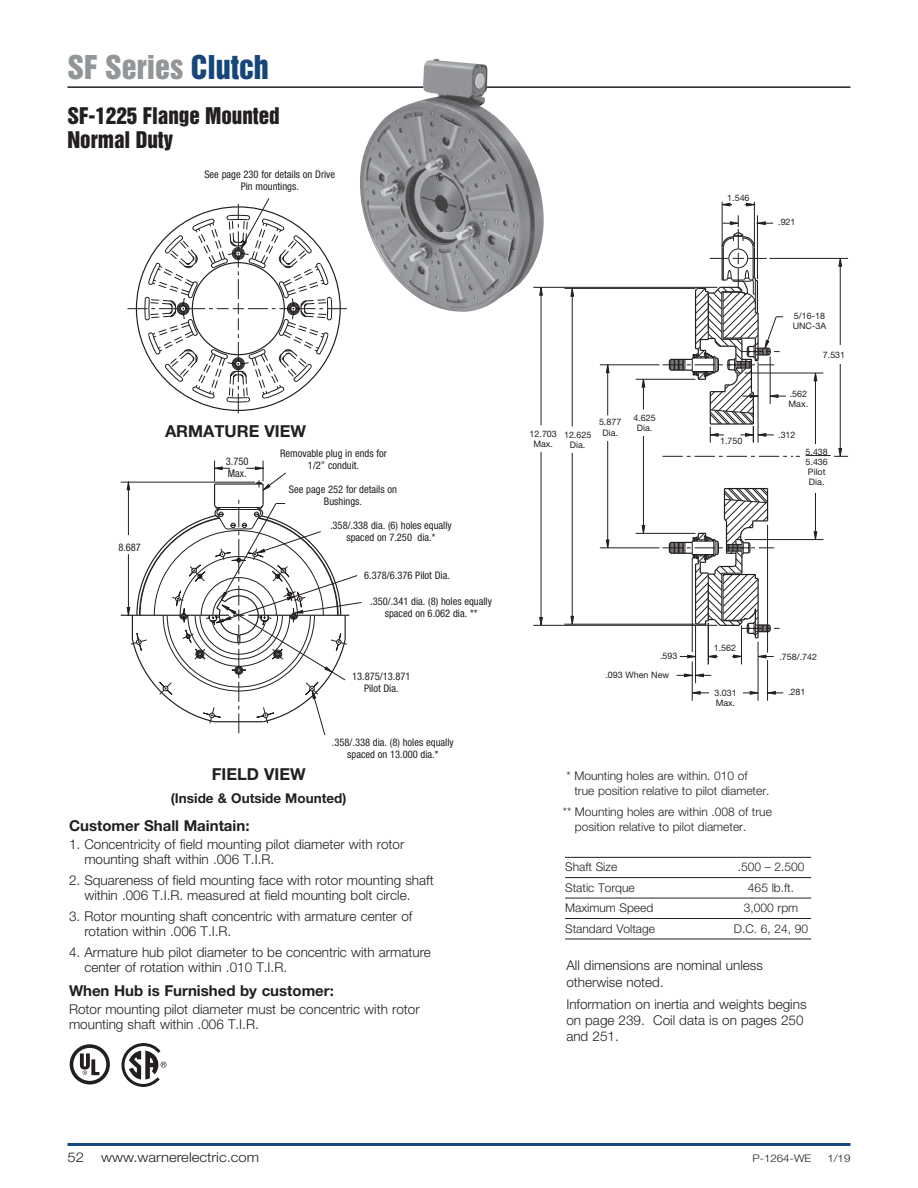
<style>
.page{position:relative;width:918px;height:1188px;background:#fff}
.page>*{position:absolute;margin:0;border:0;box-sizing:border-box;transform-origin:0 0}
.t1{font:30px "Helvetica Inserat LT Std";color:#939698}
.t2{font:21px/24px "Helvetica Inserat LT Std";color:#231f20}
.t3{font:700 16.5px "Helvetica Neue LT Std";color:#231f20}
.t4{font:700 15px "Helvetica Neue LT Std";color:#231f20}
.t5{font:300 13.5px/15px "Helvetica Neue LT Std";color:#231f20}
.t6{font:300 13.5px "Helvetica Neue LT Std";color:#231f20;scale:1.1 1}
.t7{font:700 13.5px "Helvetica Neue LT Std";color:#231f20}
.t8{font:300 12px/15px "Helvetica Neue LT Std";color:#231f20}
.t9{font:condensed 10.5px/12px "Helvetica Neue LT Std";color:#231f20;text-align:center}
.t10{font:300 10.5px "Helvetica Neue LT Std";color:#231f20;scale:1.1 1}
.t11{font:8.85px/10.2px "Helvetica Neue LT Std";color:#231f20;text-align:center}
.s1{color:#16467a}
</style>
<div class="page">
<hr style="left:68px;top:86px;width:782px;height:2px;background:#231f20">
<hr style="left:68px;top:1143px;width:782px;height:3px;background:#16467a">
<hr style="left:565px;top:857px;width:246px;height:1px;background:#231f20">
<hr style="left:565px;top:877px;width:246px;height:1px;background:#231f20">
<hr style="left:565px;top:898px;width:246px;height:1px;background:#231f20">
<hr style="left:565px;top:918px;width:246px;height:1px;background:#231f20">
<hr style="left:565px;top:939px;width:246px;height:1px;background:#231f20">
<svg style="left:128px;top:198px;width:219px;height:215px"></svg>
<hr style="left:121px;top:482px;width:134px;height:1px;background:#231f20">
<hr style="left:121px;top:615px;width:61px;height:1px;background:#231f20">
<svg style="left:127px;top:461px;width:235px;height:274px"></svg>
<hr style="left:220px;top:509px;width:37px;height:1px;background:#231f20">
<hr style="left:218px;top:507px;width:42px;height:1px;background:#231f20">
<hr style="left:692px;top:662px;width:1px;height:39px;background:#231f20">
<hr style="left:767px;top:660px;width:1px;height:41px;background:#231f20">
<hr style="left:767px;top:525px;width:1px;height:128px;background:#231f20">
<hr style="left:758px;top:642px;width:1px;height:59px;background:#231f20">
<hr style="left:741px;top:625px;width:1px;height:39px;background:#231f20">
<hr style="left:692px;top:558px;width:1px;height:94px;background:#231f20">
<hr style="left:695px;top:625px;width:1px;height:58px;background:#231f20">
<hr style="left:708px;top:623px;width:1px;height:41px;background:#231f20">
<hr style="left:541px;top:444px;width:1px;height:173px;background:#231f20">
<hr style="left:533px;top:625px;width:184px;height:1px;background:#231f20">
<hr style="left:533px;top:287px;width:184px;height:1px;background:#231f20">
<hr style="left:541px;top:295px;width:1px;height:130px;background:#231f20">
<hr style="left:572px;top:445px;width:1px;height:171px;background:#231f20">
<hr style="left:564px;top:624px;width:131px;height:1px;background:#231f20">
<hr style="left:564px;top:288px;width:131px;height:1px;background:#231f20">
<hr style="left:572px;top:296px;width:1px;height:130px;background:#231f20">
<hr style="left:600px;top:548px;width:60px;height:1px;background:#231f20">
<hr style="left:607px;top:434px;width:1px;height:114px;background:#231f20">
<hr style="left:607px;top:365px;width:1px;height:50px;background:#231f20">
<hr style="left:600px;top:365px;width:60px;height:1px;background:#231f20">
<hr style="left:643px;top:429px;width:1px;height:97px;background:#231f20">
<hr style="left:636px;top:533px;width:59px;height:1px;background:#231f20">
<hr style="left:636px;top:379px;width:59px;height:1px;background:#231f20">
<hr style="left:815px;top:490px;width:1px;height:42px;background:#231f20">
<hr style="left:745px;top:539px;width:78px;height:1px;background:#231f20">
<hr style="left:754px;top:202px;width:1px;height:44px;background:#231f20">
<hr style="left:722px;top:202px;width:1px;height:44px;background:#231f20">
<svg style="left:743px;top:691px;width:40px;height:4px"></svg>
<svg style="left:757px;top:655px;width:17px;height:3px"></svg>
<svg style="left:732px;top:655px;width:9px;height:3px"></svg>
<svg style="left:707px;top:655px;width:11px;height:3px"></svg>
<svg style="left:680px;top:655px;width:17px;height:3px"></svg>
<svg style="left:691px;top:691px;width:18px;height:4px"></svg>
<svg style="left:677px;top:674px;width:34px;height:3px"></svg>
<svg style="left:539px;top:617px;width:4px;height:9px"></svg>
<svg style="left:570px;top:616px;width:4px;height:10px"></svg>
<svg style="left:570px;top:286px;width:4px;height:11px"></svg>
<svg style="left:606px;top:540px;width:4px;height:9px"></svg>
<svg style="left:606px;top:364px;width:4px;height:9px"></svg>
<svg style="left:642px;top:525px;width:3px;height:9px"></svg>
<svg style="left:642px;top:378px;width:3px;height:32px"></svg>
<svg style="left:814px;top:531px;width:3px;height:10px"></svg>
<svg style="left:745px;top:203px;width:11px;height:3px"></svg>
<svg style="left:721px;top:203px;width:11px;height:3px"></svg>
<svg style="left:663px;top:488px;width:117px;height:150px"></svg>
<div style="left:534px;top:429px;width:23px;height:23px;background:#fff"></div>
<div style="left:566px;top:430px;width:19px;height:23px;background:#fff"></div>
<div style="left:603px;top:418px;width:14px;height:23px;background:#fff"></div>
<div style="left:636px;top:413px;width:16px;height:23px;background:#fff"></div>
<div style="left:800px;top:444px;width:33px;height:49px;background:#fff"></div>
<svg style="left:662px;top:215px;width:186px;height:242px"></svg>
<svg style="left:69px;top:1061px;width:25px;height:24px"></svg>
<svg style="left:70px;top:1044px;width:40px;height:40px"></svg>
<svg style="left:121px;top:1043px;width:46px;height:44px"></svg>
<img style="left:359px;top:59px;width:186px;height:254px">
<h1 class="t1" style="left:68px;top:54px;width:203px">SF Series <span class="s1">Clutch</span></h1>
<h2 class="t2" style="left:68px;top:105px;width:214px">SF-1225 Flange Mounted<br>Normal Duty</h2>
<p class="t9" style="left:204px;top:169px;width:132px">See page 230 for details on Drive<br>Pin mountings.</p>
<p class="t3" style="left:165px;top:425px;width:142px">ARMATURE VIEW</p>
<p class="t9" style="left:118px;top:542px;width:24px">8.687</p>
<p class="t9" style="left:226px;top:457px;width:24px;text-align:left">3.750<br>Max.</p>
<p class="t9" style="left:280px;top:448px;width:108px">Removable plug in ends for<br>1/2” conduit.</p>
<p class="t9" style="left:289px;top:484px;width:110px">See page 252 for details on<br>Bushings.</p>
<p class="t9" style="left:330px;top:520px;width:123px">.358/.338 dia. (6) holes equally spaced on 7.250 dia.*</p>
<p class="t9" style="left:364px;top:570px;width:87px">6.378/6.376 Pilot Dia.</p>
<p class="t9" style="left:370px;top:596px;width:123px">.350/.341 dia. (8) holes equally spaced on 6.062 dia. **</p>
<p class="t9" style="left:352px;top:671px;width:60px">13.875/13.871<br>Pilot Dia.</p>
<p class="t9" style="left:332px;top:737px;width:123px">.358/.338 dia. (8) holes equally spaced on 13.000 dia.*</p>
<p class="t3" style="left:212px;top:769px;width:95px">FIELD VIEW</p>
<p class="t7" style="left:171px;top:793px;width:177px">(Inside &amp; Outside Mounted)</p>
<p class="t4" style="left:69px;top:820px;width:182px">Customer Shall Maintain:</p>
<p class="t5" style="left:84px;top:838px;width:321px;text-indent:-15px">1. Concentricity of field mounting pilot diameter with rotor mounting shaft within .006 T.I.R.</p>
<p class="t5" style="left:69px;top:874px;width:366px;text-align:center">2. Squareness of field mounting face with rotor mounting shaft within .006 T.I.R. measured at field mounting bolt circle.</p>
<p class="t5" style="left:84px;top:910px;width:329px;text-indent:-15px">3. Rotor mounting shaft concentric with armature center of rotation within .006 T.I.R.</p>
<p class="t5" style="left:84px;top:946px;width:348px;text-indent:-15px">4. Armature hub pilot diameter to be concentric with armature center of rotation within .010 T.I.R.</p>
<p class="t4" style="left:69px;top:985px;width:266px">When Hub is Furnished by customer:</p>
<p class="t5" style="left:69px;top:1003px;width:352px">Rotor mounting pilot diameter must be concentric with rotor mounting shaft within .006 T.I.R.</p>
<p class="t11" style="left:530px;top:429px;width:29px">12.703<br>Max.</p>
<p class="t11" style="left:564px;top:430px;width:29px">12.625<br>Dia.</p>
<p class="t11" style="left:599px;top:417px;width:24px">5.877<br>Dia.</p>
<p class="t11" style="left:633px;top:413px;width:24px">4.625<br>Dia.</p>
<p class="t11" style="left:727px;top:193px;width:24px">1.546</p>
<p class="t11" style="left:778px;top:217px;width:19px">.921</p>
<p class="t11" style="left:720px;top:436px;width:24px">1.750</p>
<p class="t11" style="left:793px;top:311px;width:35px;text-align:left">5/16-18<br>UNC-3A</p>
<p class="t11" style="left:789px;top:389px;width:21px;text-align:left">.562<br>Max.</p>
<p class="t11" style="left:778px;top:430px;width:19px">.312</p>
<p class="t11" style="left:823px;top:350px;width:24px">7.531</p>
<p class="t11" style="left:806px;top:447px;width:24px">5.438<br>5.436<br>Pilot<br>Dia.</p>
<p class="t11" style="left:660px;top:651px;width:19px">.593</p>
<p class="t11" style="left:605px;top:670px;width:65px">.093 When New</p>
<p class="t11" style="left:714px;top:643px;width:24px">1.562</p>
<p class="t11" style="left:714px;top:687px;width:24px;text-align:left">3.031<br>Max.</p>
<p class="t11" style="left:780px;top:652px;width:39px">.758/.742</p>
<p class="t11" style="left:788px;top:687px;width:19px">.281</p>
<p class="t8" style="left:574px;top:769px;width:197px;text-indent:-8px">* Mounting holes are within. 010 of true po si tion relative to pilot diameter.</p>
<p class="t8" style="left:575px;top:805px;width:198px;text-indent:-12px">** Mounting holes are within .008 of true position relative to pilot diameter.</p>
<p class="t8" style="left:565px;top:861px;width:54px">Shaft Size</p>
<p class="t8" style="left:738px;top:861px;width:68px">.500 – 2.500</p>
<p class="t8" style="left:565px;top:881px;width:71px">Static Torque</p>
<p class="t8" style="left:748px;top:881px;width:48px">465 lb.ft.</p>
<p class="t8" style="left:565px;top:901px;width:90px">Maximum Speed</p>
<p class="t8" style="left:744px;top:901px;width:56px">3,000 rpm</p>
<p class="t8" style="left:565px;top:922px;width:91px">Standard Voltage</p>
<p class="t8" style="left:734px;top:922px;width:76px">D.C. 6, 24, 90</p>
<p class="t5" style="left:566px;top:959px;width:198px;line-height:16.2px">All dimensions are nominal unless otherwise noted.</p>
<p class="t5" style="left:566px;top:997px;width:242px;line-height:16.2px">Information on inertia and weights begins on page 239. Coil data is on pages 250 and 251.</p>
<p class="t6" style="left:68px;top:1152px;width:17px">52</p>
<p class="t6" style="left:101px;top:1152px;width:145px">www.warnerelectric.com</p>
<p class="t10" style="left:752px;top:1154px;width:55px">P-1264-WE</p>
<p class="t10" style="left:827px;top:1154px;width:23px">1/19</p>
</div>
